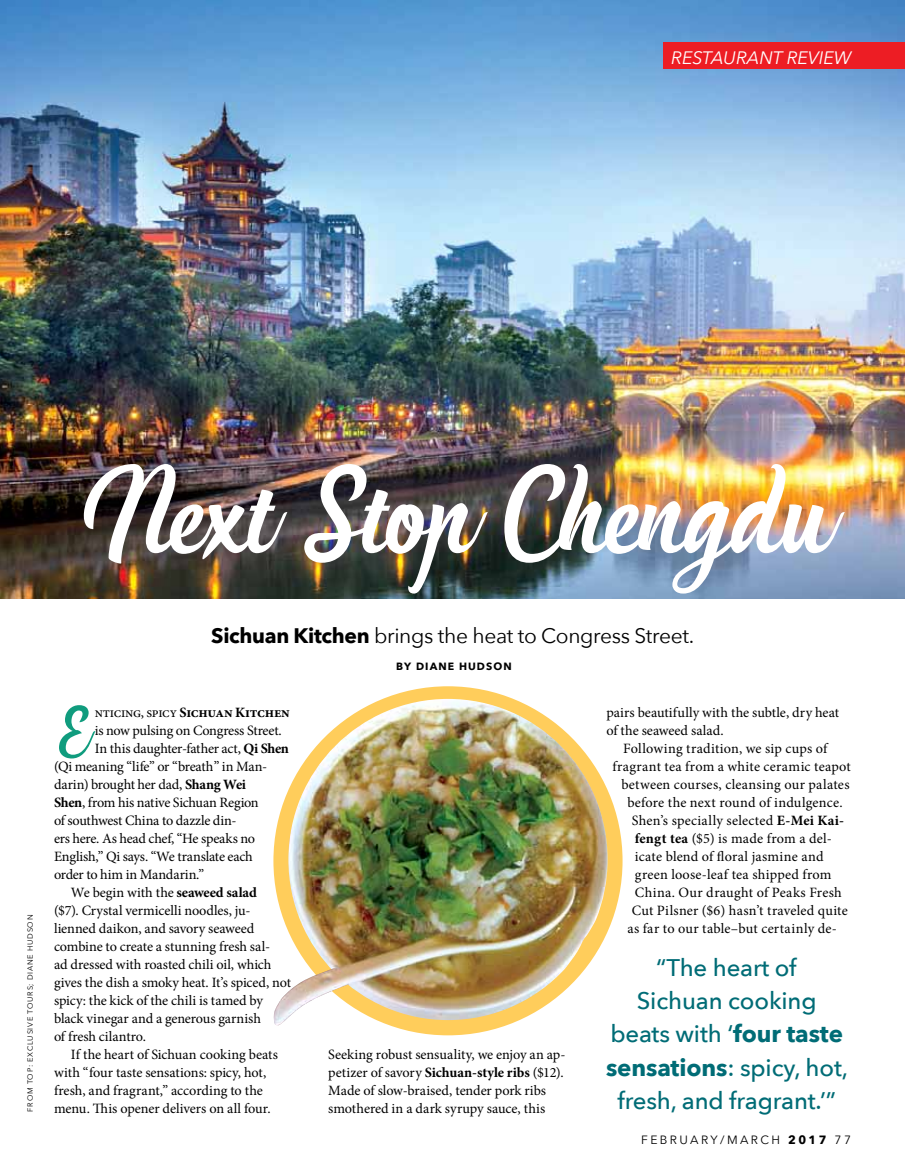
<style>
.page{position:relative;width:905px;height:1175px;background:#fff}
.page>*{position:absolute;margin:0;border:0;box-sizing:border-box;transform-origin:0 0}
.t1{font:105px "Handycheera";letter-spacing:-.02em;color:#fff}
.t2{font:56.7px "Handycheera";color:#109c7e}
.t3{font:500 24px/33px "Avenir Next";letter-spacing:-.005em;color:#006c76;text-align:center}
.t4{font:21px "Avenir Next";letter-spacing:-.02em;color:#000}
.t5{font:italic 18px "Avenir Next";color:#fff}
.t6{font:14.25px/18px "Minion Pro";color:#000}
.t7{font:14.25px "Minion Pro";letter-spacing:-.02em;color:#000}
.t8{font:14.25px "Minion Pro";letter-spacing:.02em;color:#000}
.t9{font:14.25px "Minion Pro";letter-spacing:.025em;color:#000}
.t10{font:14.25px "Minion Pro";letter-spacing:-.025em;color:#000}
.t11{font:700 14.25px "Minion Pro";letter-spacing:-.02em;color:#000}
.t12{font:12px "Avenir Next";letter-spacing:.2em;color:#000}
.t13{font:700 10.5px "Avenir Next";letter-spacing:.1em;color:#000}
.t14{font:7.5px "Avenir Next";letter-spacing:.095em;color:#000}
.s1{font-weight:700}
.s2{font-weight:400}
</style>
<div class="page">
<img style="left:0;top:0;width:904px;height:598px">
<div style="left:662px;top:42px;width:242px;height:27px;background:#ed1d24"></div>
<div style="left:273px;top:686px;width:349px;height:349px;background:#ffcd5b;border-radius:50%"></div>
<img style="left:288px;top:699px;width:319px;height:321px">
<img style="left:273px;top:967px;width:76px;height:59px">
<p class="t5" style="left:671px;top:42px;width:181px">RESTAURANT REVIEW</p>
<p class="t14" style="left:24px;top:1111px;width:198px;rotate:-90deg">from top: exclusive tours; diane hudson</p>
<h1 class="t1" style="left:75px;top:440px;width:757px">Next Stop Chengdu</h1>
<h3 class="t4" style="left:211px;top:618px;width:484px"><span class="s1">Sichuan Kitchen</span> brings the heat to Congress Street.</h3>
<p class="t13" style="left:396px;top:657px;width:117px">By Diane Hudson</p>
<h2 class="t2" style="left:54px;top:692px;width:35px">E</h2>
<p class="t11" style="left:95px;top:702px;width:197px"><span class="s2">nticing, spicy</span> Sichuan Kitchen</p>
<p class="t7" style="left:95px;top:721px;width:189px">is now pulsing on Congress Street.</p>
<p class="t7" style="left:95px;top:739px;width:196px">In this daughter-father act, <span class="s1">Qi Shen</span></p>
<p class="t7" style="left:54px;top:757px;width:215px">(Qi meaning “life” or “breath” in Man-</p>
<p class="t7" style="left:54px;top:775px;width:194px">darin) brought her dad, <span class="s1">Shang Wei</span></p>
<p class="t10" style="left:54px;top:793px;width:206px"><span class="s1">Shen</span>, from his native Sichuan Region</p>
<p class="t6" style="left:54px;top:812px;width:184px">of southwest China to dazzle din-</p>
<p class="t7" style="left:54px;top:829px;width:203px">ers here. As head chef, “He speaks no</p>
<p class="t6" style="left:54px;top:847px;width:200px">English,” Qi says. “We translate each</p>
<p class="t6" style="left:54px;top:865px;width:152px">order to him in Mandarin.”</p>
<p class="t6" style="left:71px;top:883px;width:187px">We begin with the <span class="s1">seaweed salad</span></p>
<p class="t6" style="left:54px;top:901px;width:198px">($7). Crystal vermicelli noodles, ju-</p>
<p class="t6" style="left:54px;top:919px;width:202px">lienned daikon, and savory seaweed</p>
<p class="t6" style="left:54px;top:937px;width:217px">combine to create a stunning fresh sal-</p>
<p class="t6" style="left:54px;top:955px;width:219px">ad dressed with roasted chili oil, which</p>
<p class="t6" style="left:54px;top:973px;width:238px">gives the dish a smoky heat. It’s spiced, not</p>
<p class="t6" style="left:54px;top:991px;width:211px">spicy: the kick of the chili is tamed by</p>
<p class="t6" style="left:54px;top:1009px;width:208px">black vinegar and a generous garnish</p>
<p class="t6" style="left:54px;top:1027px;width:94px">of fresh cilantro.</p>
<p class="t6" style="left:71px;top:1045px;width:208px">If the heart of Sichuan cooking beats</p>
<p class="t6" style="left:54px;top:1063px;width:214px">with “four taste sensations: spicy, hot,</p>
<p class="t6" style="left:54px;top:1081px;width:210px">fresh, and fragrant,” according to the</p>
<p class="t6" style="left:54px;top:1099px;width:218px">menu. This opener delivers on all four.</p>
<p class="t6" style="left:328px;top:1045px;width:239px">Seeking robust sensuality, we enjoy an ap&shy;petizer of savory <span class="s1">Sichuan-style ribs</span> ($12).<br>Made of slow-braised, tender pork ribs smothered in a dark syrupy sauce, this</p>
<p class="t6" style="left:606px;top:703px;width:234px">pairs beautifully with the subtle, dry heat of the seaweed salad.</p>
<p class="t6" style="left:623px;top:739px;width:206px">Following tradition, we sip cups of</p>
<p class="t9" style="left:612px;top:757px;width:240px">fragrant tea from a white ceramic teapot</p>
<p class="t8" style="left:621px;top:775px;width:230px">between courses, cleansing our palates</p>
<p class="t6" style="left:627px;top:793px;width:217px">before the next round of indulgence.</p>
<p class="t6" style="left:632px;top:811px;width:214px">Shen’s specially selected <span class="s1">E-Mei Kai-</span></p>
<p class="t6" style="left:635px;top:829px;width:198px"><span class="s1">fengt tea</span> ($5) is made from a del-</p>
<p class="t6" style="left:635px;top:847px;width:190px">icate blend of floral jasmine and</p>
<p class="t8" style="left:635px;top:865px;width:198px">green loose-leaf tea shipped from</p>
<p class="t8" style="left:635px;top:883px;width:208px">China. Our draught of Peaks Fresh</p>
<p class="t6" style="left:632px;top:901px;width:217px">Cut Pilsner ($6) hasn’t traveled quite</p>
<p class="t6" style="left:627px;top:919px;width:211px">as far to our table–but certainly de-</p>
<h3 class="t3" style="left:606px;top:950px;width:243px">“The heart of<br>Sichuan cooking beats with ‘<span class="s1">four taste sensations</span>: spicy, hot, fresh, and fragrant.’”</h3>
<p class="t12" style="left:641px;top:1129px;width:211px">Febr uar y/M arc h <span class="s1">2017</span> 77</p>
</div>
